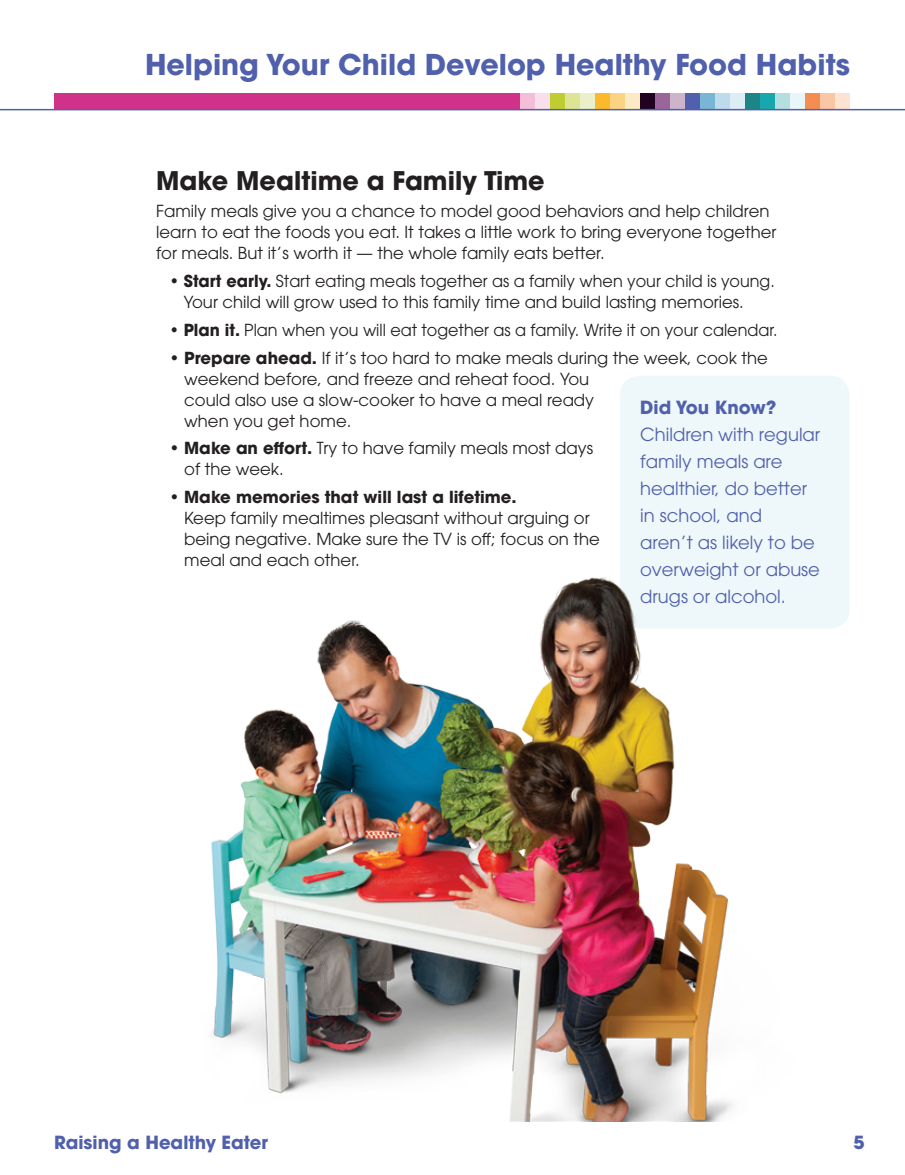
<style>
.page{position:relative;width:905px;height:1175px;background:#fff}
.page>*{position:absolute;margin:0;border:0;box-sizing:border-box;transform-origin:0 0}
.t1{font:700 28.5px "ITC Avant Garde Pro";color:#5060ac}
.t2{font:700 25.5px "ITC Avant Garde Pro";color:#231f20}
.t3{font:18px/27px "ITC Avant Garde Pro";color:#5060ac}
.t4{font:700 18px "ITC Avant Garde Pro";color:#5060ac}
.t5{font:16.5px/21px "ITC Avant Garde Pro";color:#231f20}
.s1{font-weight:700}
</style>
<div class="page">
<div style="left:54px;top:93px;width:465px;height:17px;background:#d13289"></div>
<div style="left:834px;top:93px;width:15px;height:17px;background:#fee2d2"></div>
<div style="left:819px;top:93px;width:15px;height:17px;background:#fbc6a5"></div>
<div style="left:804px;top:93px;width:15px;height:17px;background:#f68d50"></div>
<div style="left:789px;top:93px;width:15px;height:17px;background:#e8f6f9"></div>
<div style="left:774px;top:93px;width:15px;height:17px;background:#b5dee0"></div>
<div style="left:759px;top:93px;width:15px;height:17px;background:#18a7ac"></div>
<div style="left:744px;top:93px;width:15px;height:17px;background:#1d8488"></div>
<div style="left:729px;top:93px;width:15px;height:17px;background:#dcedf5"></div>
<div style="left:714px;top:93px;width:15px;height:17px;background:#bddbeb"></div>
<div style="left:699px;top:93px;width:15px;height:17px;background:#7ab5d3"></div>
<div style="left:684px;top:93px;width:15px;height:17px;background:#5060ac"></div>
<div style="left:669px;top:93px;width:15px;height:17px;background:#ccb4cb"></div>
<div style="left:654px;top:93px;width:15px;height:17px;background:#9a6699"></div>
<div style="left:639px;top:93px;width:15px;height:17px;background:#200321"></div>
<div style="left:624px;top:93px;width:15px;height:17px;background:#fbeac4"></div>
<div style="left:609px;top:93px;width:15px;height:17px;background:#fbd483"></div>
<div style="left:594px;top:93px;width:15px;height:17px;background:#faba2b"></div>
<div style="left:579px;top:93px;width:15px;height:17px;background:#ecf0ca"></div>
<div style="left:564px;top:93px;width:15px;height:17px;background:#dde494"></div>
<div style="left:549px;top:93px;width:15px;height:17px;background:#c0cd30"></div>
<div style="left:534px;top:93px;width:15px;height:17px;background:#f8dfeb"></div>
<div style="left:519px;top:93px;width:15px;height:17px;background:#f4bed8"></div>
<hr style="left:0;top:109px;width:904px;height:1px;background:#5060ac">
<div style="left:620px;top:376px;width:229px;height:252px;background:#eef8fa;border-radius:19px"></div>
<img style="left:211px;top:577px;width:522px;height:544px">
<h2 class="t1" style="left:145px;top:46px;width:706px">Helping Your Child Develop Healthy Food Habits</h2>
<p class="t2" style="left:156px;top:163px;width:390px">Make Mealtime a Family Time</p>
<p class="t5" style="left:156px;top:201px;width:622px">Family meals give you a chance to model good behaviors and help children learn to eat the foods you eat. It takes a little work to bring everyone together for meals. But it’s worth it — the whole family eats better.</p>
<p class="t5" style="left:184px;top:270px;width:592px;text-indent:-14px">• <span class="s1">Start early.</span> Start eating meals together as a family when your child is young.<br>Your child will grow used to this family time and build lasting memories.</p>
<p class="t5" style="left:170px;top:319px;width:609px">• <span class="s1">Plan it.</span> Plan when you will eat together as a family. Write it on your calendar.</p>
<p class="t5" style="left:184px;top:347px;width:585px;text-indent:-15px">• <span class="s1">Prepare ahead.</span> If it’s too hard to make meals during the week, cook the weekend before, and freeze and reheat food. You<br>could also use a slow-cooker to have a meal ready<br>when you get home.</p>
<p class="t5" style="left:184px;top:438px;width:410px;text-indent:-15px">• <span class="s1">Make an effort.</span> Try to have family meals most days of the week.</p>
<p class="t5" style="left:184px;top:486px;width:417px;text-indent:-15px">• <span class="s1">Make memories that will last a lifetime.<br></span>Keep family mealtimes pleasant without arguing or being negative. Make sure the TV is off; focus on the meal and each other.</p>
<p class="t3" style="left:640px;top:394px;width:182px"><span class="s1">Did You Know?<br></span>Children with regular family meals are healthier, do better in school, and<br>aren’t as likely to be overweight or abuse drugs or alcohol.</p>
<p class="t4" style="left:54px;top:1130px;width:215px">Raising a Healthy Eater</p>
<p class="t4" style="left:853px;top:1130px;width:13px">5</p>
</div>
